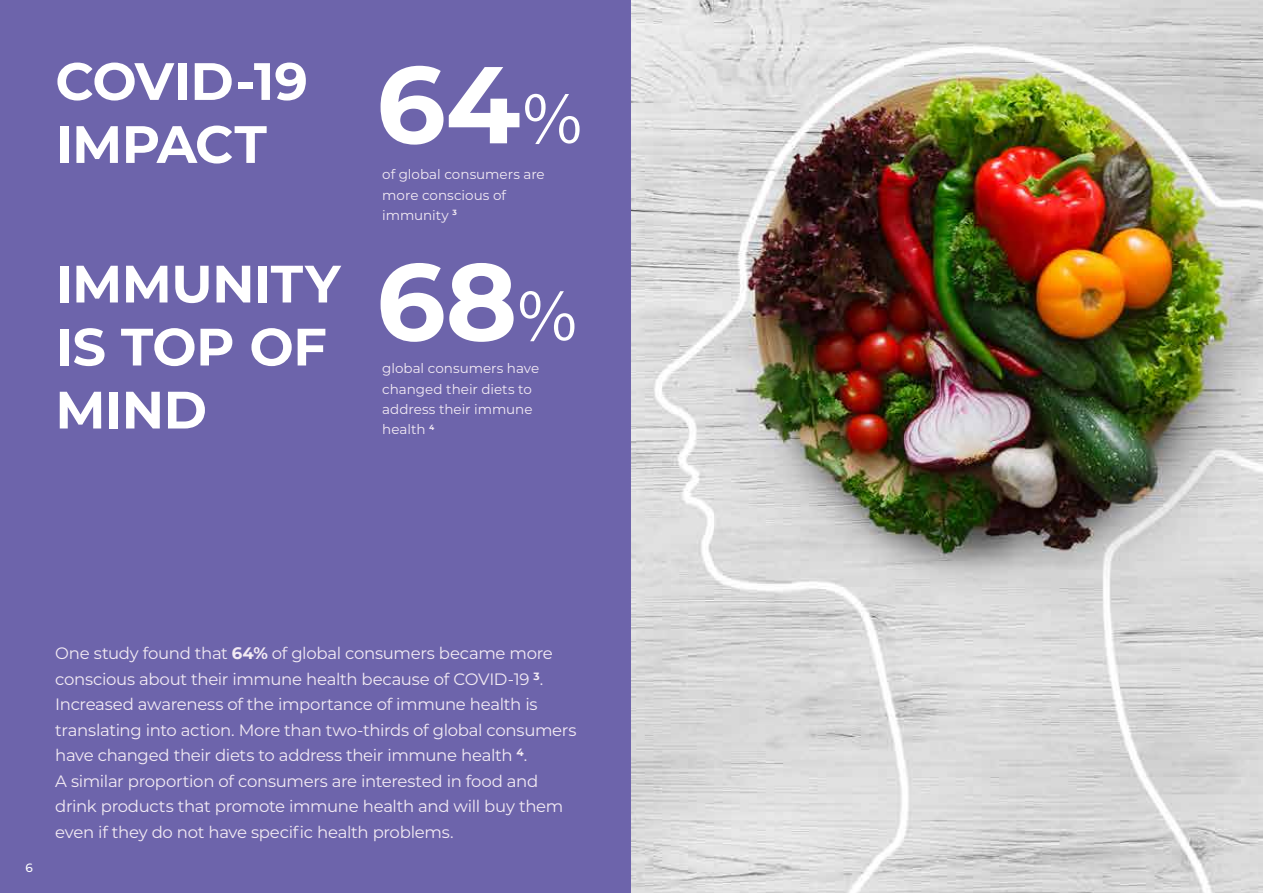
<style>
.page{position:relative;width:1263px;height:893px;background:#6d64ab}
.page>*{position:absolute;margin:0;border:0;box-sizing:border-box;transform-origin:0 0}
.t1{font:700 108.9px/197.2px "Montserrat";color:#fff}
.t2{font:700 52.5px/63px "Montserrat";letter-spacing:-.01em;color:#fff}
.t3{font:16.5px/25.5px "Montserrat";letter-spacing:-.02em;color:#f3ebf4}
.t4{font:13.5px/20.2px "Montserrat";color:#f3ebf4}
.t5{font:500 12px "Montserrat";color:#fff}
.s1{font-family:"Koz Go Pr 6 N";font-weight:400;font-size:66px}
.s2{font-weight:700}
</style>
<div class="page">
<img style="left:631px;top:0;width:632px;height:893px">
<h2 class="t2" style="left:55px;top:47px;width:254px">COVID-19<br>IMPACT</h2>
<h2 class="t2" style="left:55px;top:250px;width:287px">IMMUNITY<br>IS TOP OF<br>MIND</h2>
<h1 class="t1" style="left:376px;top:1px;width:210px">64<span class="s1">％<br></span>68<span class="s1">％</span></h1>
<p class="t4" style="left:382px;top:164px;width:164px">of global consumers are more conscious of immunity <sup>3</sup></p>
<p class="t4" style="left:382px;top:358px;width:158px">global consumers have changed their diets to address their immune health <sup>4</sup></p>
<p class="t5" style="left:25px;top:859px;width:9px">6</p>
<p class="t3" style="left:55px;top:640px;width:523px">One study found that <span class="s2">64%</span> of global consumers became more conscious about their immune health because of COVID-19 <sup>3</sup>.<br>Increased awareness of the importance of immune health is translating into action. More than two-thirds of global consumers have changed their diets to address their immune health <sup>4</sup>.<br>A similar proportion of consumers are interested in food and drink products that promote immune health and will buy them even if they do not have specific health problems.</p>
</div>
